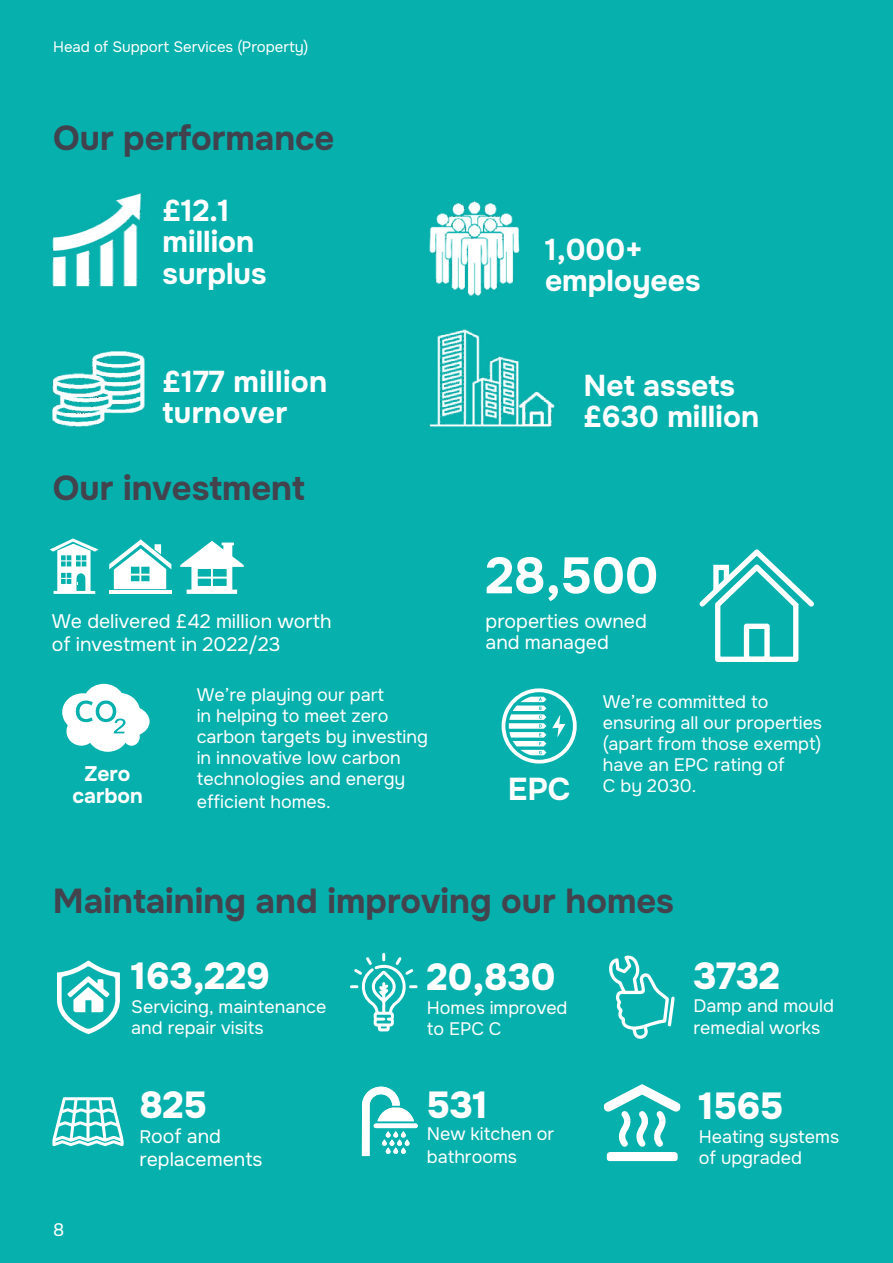
<style>
.page{position:relative;width:893px;height:1263px;background:#05b0ad}
.page>*{position:absolute;margin:0;border:0;box-sizing:border-box;transform-origin:0 0}
.t1{font:700 50.85px "Onest";color:#fff}
.t2{font:800 37.5px "Onest";color:#fff}
.t3{font:700 34.5px "Onest";color:#42434d}
.t4{font:700 34.5px "Onest";color:#40424d}
.t5{font:700 31.5px "Onest";color:#fff}
.t6{font:700 30px/31.5px "Onest";color:#fff}
.t7{font:700 21px/22.5px "Onest";color:#fff;text-align:center}
.t8{font:19.5px/22.5px "Onest";color:#fff}
.t9{font:18px/21px "Onest";color:#fff}
.t10{font:15px "Onest";color:#fff}
.s1{font-size:18px}
</style>
<div class="page">
<img style="left:429px;top:201px;width:91px;height:95px">
<img style="left:51px;top:351px;width:94px;height:76px">
<img style="left:429px;top:329px;width:126px;height:98px">
<img style="left:52px;top:193px;width:90px;height:94px">
<svg style="left:62px;top:684px;width:88px;height:68px"></svg>
<svg style="left:699px;top:549px;width:115px;height:113px"></svg>
<svg style="left:502px;top:688px;width:75px;height:75px"></svg>
<svg style="left:50px;top:538px;width:49px;height:56px"></svg>
<svg style="left:180px;top:541px;width:64px;height:53px"></svg>
<hr style="left:109px;top:590px;width:62px;height:4px;background:#fff">
<svg style="left:109px;top:539px;width:62px;height:50px"></svg>
<svg style="left:57px;top:960px;width:63px;height:75px"></svg>
<svg style="left:350px;top:953px;width:68px;height:78px"></svg>
<svg style="left:609px;top:955px;width:66px;height:84px"></svg>
<svg style="left:52px;top:1097px;width:72px;height:49px"></svg>
<svg style="left:362px;top:1086px;width:56px;height:70px"></svg>
<svg style="left:604px;top:1084px;width:76px;height:77px"></svg>
<p class="t10" style="left:53px;top:38px;width:257px">Head of Support Services (Property)</p>
<p class="t4" style="left:53px;top:116px;width:283px">Our performance</p>
<p class="t6" style="left:163px;top:195px;width:105px">£12.1 million surplus</p>
<p class="t6" style="left:163px;top:366px;width:166px">£177 million turnover</p>
<p class="t3" style="left:53px;top:466px;width:253px">Our investment</p>
<p class="t8" style="left:52px;top:610px;width:281px">We delivered £42 million worth of investment in 2022/23</p>
<p class="t6" style="left:545px;top:234px;width:157px">1,000+ employees</p>
<p class="t6" style="left:584px;top:370px;width:177px">Net assets £630 million</p>
<p class="t1" style="left:486px;top:543px;width:174px">28,500</p>
<p class="t8" style="left:486px;top:611px;width:163px;line-height:21px">properties owned and managed</p>
<p class="t7" style="left:72px;top:762px;width:72px">Zero carbon</p>
<p class="t9" style="left:197px;top:685px;width:233px">We’re playing our part<br>in helping to meet zero carbon targets by investing in innovative low carbon technologies and energy efficient homes.</p>
<p class="t9" style="left:603px;top:692px;width:221px">We’re committed to ensuring all our properties (apart from those exempt) have an EPC rating of<br>C by 2030.</p>
<p class="t5" style="left:508px;top:769px;width:64px">EPC</p>
<p class="t3" style="left:53px;top:879px;width:622px">Maintaining and improving our homes</p>
<p class="t2" style="left:131px;top:952px;width:140px">163,229</p>
<p class="t9" style="left:131px;top:997px;width:197px">Servicing, maintenance and repair visits</p>
<p class="t2" style="left:427px;top:953px;width:130px">20,830</p>
<p class="t9" style="left:427px;top:998px;width:142px">Homes improved to EPC C</p>
<p class="t2" style="left:694px;top:952px;width:88px">3732</p>
<p class="t9" style="left:694px;top:994px;width:142px;line-height:22.5px">Damp and mould remedial works</p>
<p class="t2" style="left:139px;top:1080px;width:69px">825</p>
<p class="t8" style="left:139px;top:1125px;width:125px"><span class="s1">R</span>oof and replacements</p>
<p class="t2" style="left:427px;top:1080px;width:63px">531</p>
<p class="t9" style="left:427px;top:1123px;width:129px;line-height:22.5px">New kitchen or bathrooms</p>
<p class="t2" style="left:699px;top:1082px;width:86px">1565</p>
<p class="t9" style="left:699px;top:1127px;width:142px">Heating systems of upgraded</p>
<p class="t9" style="left:53px;top:1219px;width:13px">8</p>
</div>
